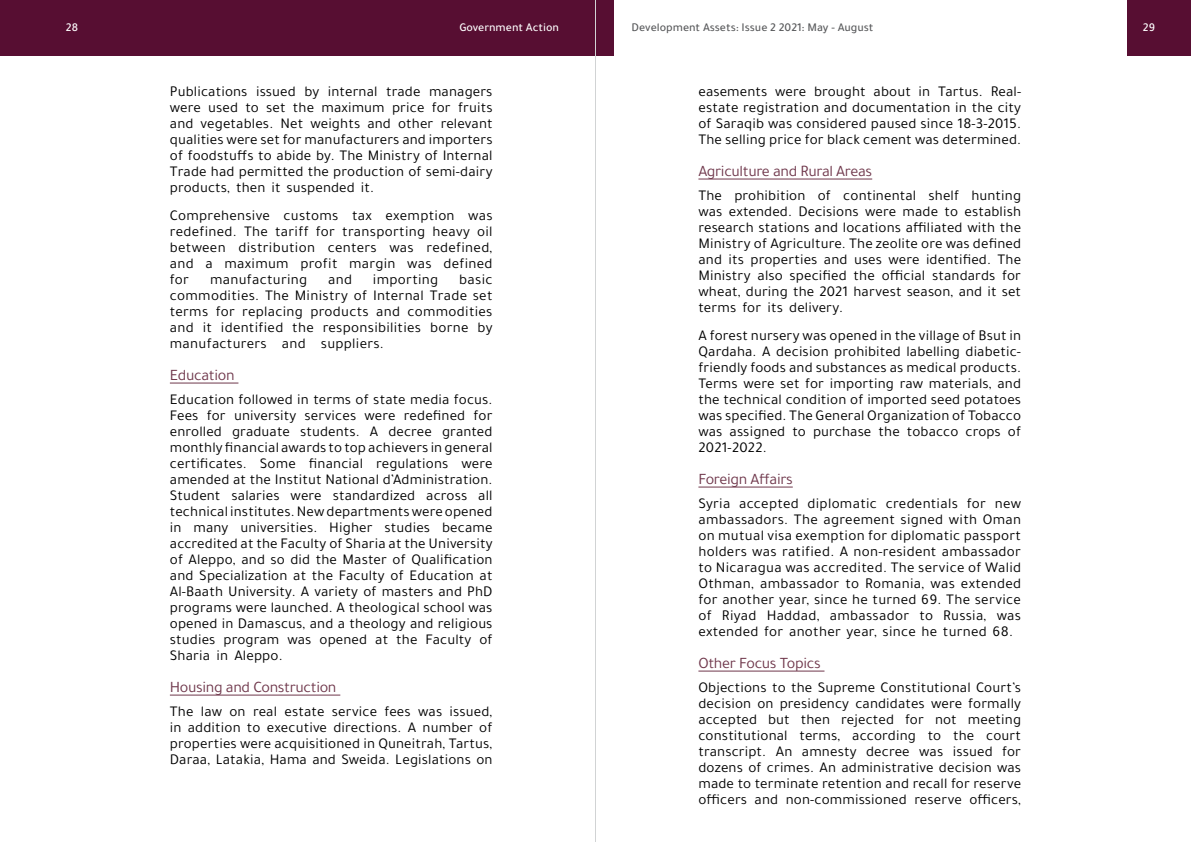
<style>
.page{position:relative;width:1191px;height:842px;background:#fff}
.page>*{position:absolute;margin:0;border:0;box-sizing:border-box;transform-origin:0 0}
.t1{font:16px "Tajawal";letter-spacing:-.02em;color:#6f374b}
.t2{font:15px/16px "Tajawal";letter-spacing:.01em;color:#000;text-align:justify}
.t3{font:500 12px "Tajawal";color:#58595b}
.t4{font:500 12px "Tajawal";color:#fff}
</style>
<div class="page">
<div style="left:0;top:0;width:614px;height:55px;background:#570e32"></div>
<div style="left:1127px;top:0;width:64px;height:55px;background:#570e32"></div>
<hr style="left:170px;top:383px;width:68px;height:1px;background:#6f374b">
<hr style="left:170px;top:695px;width:170px;height:1px;background:#6f374b">
<hr style="left:698px;top:179px;width:174px;height:1px;background:#6f374b">
<hr style="left:698px;top:487px;width:94px;height:1px;background:#6f374b">
<hr style="left:698px;top:671px;width:126px;height:1px;background:#6f374b">
<hr style="left:595px;top:0;width:1px;height:842px;background:#d1d3d4">
<p class="t4" style="left:66px;top:19px;width:14px">28</p>
<p class="t4" style="left:459px;top:19px;width:101px">Government Action</p>
<p class="t3" style="left:631px;top:19px;width:243px">Development Assets: Issue 2 2021: May - August</p>
<p class="t4" style="left:1143px;top:19px;width:13px">29</p>
<p class="t2" style="left:170px;top:83px;width:324px">Publications issued by internal trade managers were used to set the maximum price for fruits and vegetables. Net weights and other relevant qualities were set for manufacturers and importers of foodstuffs to abide by. The Ministry of Internal Trade had permitted the production of semi-dairy products, then it suspended it.</p>
<p class="t2" style="left:170px;top:207px;width:324px">Comprehensive customs tax exemption was redefined. The tariff for transporting heavy oil between distribution centers was redefined, and a maximum profit margin was defined for</p>
<p class="t2" style="left:170px;top:271px;width:324px;text-indent:289px">basic commodities. The Ministry of Internal Trade set terms for replacing products and commodities and it identified the responsibilities borne by manufacturers and suppliers.</p>
<p class="t1" style="left:170px;top:364px;width:66px">Education</p>
<p class="t2" style="left:170px;top:391px;width:324px">Education followed in terms of state media focus.<br>Fees for university services were redefined for enrolled graduate students. A decree granted monthly financial awards to top achievers in general certificates. Some financial regulations were amended at the Institut National d’Administration.<br>Student salaries were standardized across all technical institutes. New departments were opened in many universities. Higher studies became accredited at the Faculty of Sharia at the University of Aleppo, and so did the Master of Qualification and Specialization at the Faculty of Education at Al-Baath University. A variety of masters and PhD programs were launched. A theological school was opened in Damascus, and a theology and religious studies program was opened at the Faculty of Sharia in Aleppo.</p>
<p class="t1" style="left:170px;top:676px;width:168px">Housing and Construction</p>
<p class="t2" style="left:170px;top:703px;width:324px">The law on real estate service fees was issued, in addition to executive directions. A number of properties were acquisitioned in Quneitrah, Tartus, Daraa, Latakia, Hama and Sweida. Legislations on</p>
<p class="t2" style="left:210px;top:271px;width:99px">manufacturing</p>
<p class="t2" style="left:328px;top:271px;width:25px">and</p>
<p class="t2" style="left:373px;top:271px;width:67px">importing</p>
<p class="t2" style="left:698px;top:83px;width:324px">easements were brought about in Tartus. Real&shy;estate registration and documentation in the city of Saraqib was considered paused since 18-3-2015.<br>The selling price for black cement was determined.</p>
<p class="t1" style="left:698px;top:160px;width:175px">Agriculture and Rural Areas</p>
<p class="t2" style="left:698px;top:187px;width:324px">The prohibition of continental shelf hunting was extended. Decisions were made to establish research stations and locations affiliated with the Ministry of Agriculture. The zeolite ore was defined and its properties and uses were identified. The Ministry also specified the official standards for wheat, during the 2021 harvest season, and it set terms for its delivery.</p>
<p class="t2" style="left:698px;top:327px;width:324px">A forest nursery was opened in the village of Bsut in Qardaha. A decision prohibited labelling diabetic&shy;friendly foods and substances as medical products.<br>Terms were set for importing raw materials, and the technical condition of imported seed potatoes was specified. The General Organization of Tobacco was assigned to purchase the tobacco crops of 2021-2022.</p>
<p class="t1" style="left:698px;top:468px;width:96px">Foreign Affairs</p>
<p class="t2" style="left:698px;top:495px;width:324px">Syria accepted diplomatic credentials for new ambassadors. The agreement signed with Oman on mutual visa exemption for diplomatic passport holders was ratified. A non-resident ambassador to Nicaragua was accredited. The service of Walid Othman, ambassador to Romania, was extended for another year, since he turned 69. The service of Riyad Haddad, ambassador to Russia, was extended for another year, since he turned 68.</p>
<p class="t1" style="left:698px;top:652px;width:124px">Other Focus Topics</p>
<p class="t2" style="left:698px;top:679px;width:324px">Objections to the Supreme Constitutional Court’s decision on presidency candidates were formally accepted but then rejected for not meeting constitutional terms, according to the court transcript. An amnesty decree was issued for dozens of crimes. An administrative decision was made to terminate retention and recall for reserve officers and non-commissioned reserve officers,</p>
</div>
